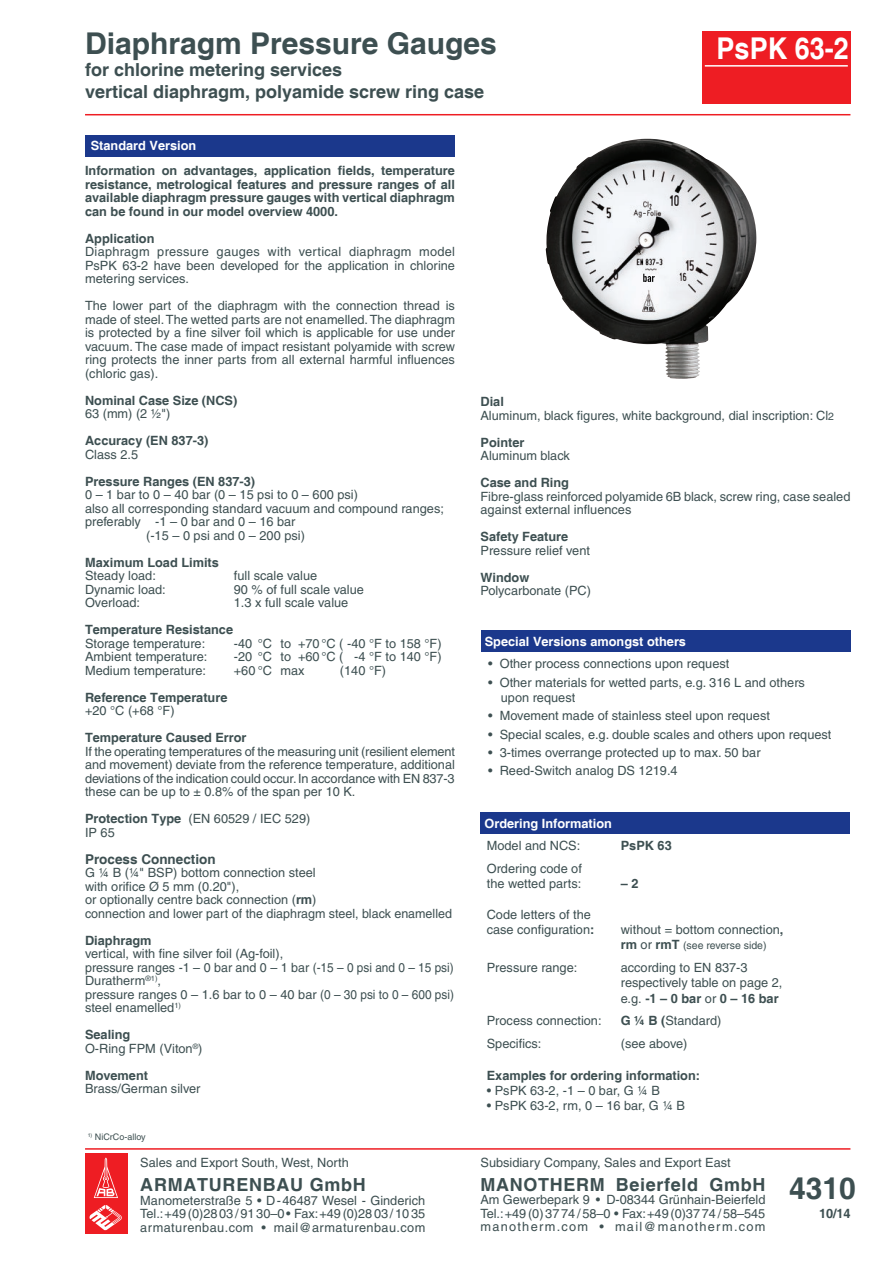
<style>
.page{position:relative;width:893px;height:1263px;background:#fff}
.page>*{position:absolute;margin:0;border:0;box-sizing:border-box;transform-origin:0 0}
.t1{font:700 30px "Helvetica";color:#3d4f51}
.t2{font:700 30px "Helvetica";color:#fff;scale:.9 1}
.t3{font:700 18px/21.6px "Helvetica";color:#3d4f51}
.t4{font:700 18px "Helvetica";letter-spacing:.035em;color:#3d4f51}
.t5{font:700 18px "Helvetica";letter-spacing:.04em;color:#3d4f51}
.t6{font:700 13.5px "Helvetica";color:#3d4f51}
.t7{font:12.75px/13.5px "Helvetica";color:#3d4f51}
.t8{font:700 12.75px/13.5px "Helvetica";color:#3d4f51;text-align:justify}
.t9{font:700 12.75px "Helvetica";color:#fff}
.t10{font:10.5px "Helvetica";color:#3d4f51}
.t11{font:9px "Helvetica";color:#3d4f51}
.s1{font-weight:700}
.s2{font-size:10.5px}
.s3{font-weight:700;font-size:12.75px}
.s4{font-size:12.75px}
.s5{font-size:6px;color:#fff}
</style>
<div class="page">
<img style="left:546px;top:139px;width:154px;height:240px">
<svg style="left:643px;top:274px;width:12px;height:8px"></svg>
<div style="left:702px;top:31px;width:148px;height:72px;background:#ee1d23"></div>
<hr style="left:705px;top:65px;width:143px;height:2px;background:#fff">
<div style="left:85px;top:135px;width:370px;height:21px;background:#1b388c"></div>
<hr style="left:85px;top:1148px;width:765px;height:2px;background:#ee1d23">
<div style="left:85px;top:1198px;width:43px;height:36px;background:#ee1d23"></div>
<svg style="left:89px;top:1205px;width:33px;height:25px"></svg>
<div style="left:85px;top:1153px;width:43px;height:48px;background:#ee1d23"></div>
<svg style="left:94px;top:1157px;width:24px;height:41px"></svg>
<div style="left:481px;top:630px;width:370px;height:22px;background:#1b388c"></div>
<div style="left:480px;top:812px;width:370px;height:22px;background:#1b388c"></div>
<hr style="left:85px;top:114px;width:765px;height:1px;background:#ee1d23">
<h1 class="t1" style="left:85px;top:25px;width:413px">Diaphragm Pressure Gauges</h1>
<h2 class="t3" style="left:85px;top:60px;width:401px">for chlorine metering services<br>vertical diaphragm, polyamide screw ring case</h2>
<p class="t9" style="left:91px;top:138px;width:107px">Standard Version</p>
<h1 class="t2" style="left:717px;top:30px;width:148px">PsPK 63-2</h1>
<p class="t8" style="left:85px;top:165px;width:371px">Information on advantages, application fields, temperature resistance, metrological features and pressure ranges of all available diaphragm pressure gauges with vertical diaphragm can be found in our model overview 4000.</p>
<p class="t8" style="left:85px;top:232px;width:71px">Application</p>
<p class="t7" style="left:85px;top:245px;width:372px;text-align:justify">Diaphragm pressure gauges with vertical diaphragm model PsPK 63-2 have been developed for the application in chlorine metering services.</p>
<p class="t7" style="left:85px;top:299px;width:371px;text-align:justify">The lower part of the diaphragm with the connection thread is made of steel. The wetted parts are not enamelled. The diaphragm is protected by a fine silver foil which is applicable for use under vacuum. The case made of impact resistant polyamide with screw ring protects the inner parts from all external harmful influences (chloric gas).</p>
<p class="t8" style="left:85px;top:394px;width:154px">Nominal Case Size (NCS)</p>
<p class="t7" style="left:85px;top:407px;width:87px">63 (mm) (2 ½")</p>
<p class="t8" style="left:85px;top:435px;width:125px">Accuracy (EN 837-3)</p>
<p class="t7" style="left:85px;top:447px;width:55px">Class 2.5</p>
<p class="t8" style="left:85px;top:475px;width:172px">Pressure Ranges (EN 837-3)</p>
<p class="t7" style="left:85px;top:488px;width:274px">0 – 1 bar to 0 – 40 bar (0 – 15 psi to 0 – 600 psi)</p>
<p class="t7" style="left:85px;top:501px;width:360px">also all corresponding standard vacuum and compound ranges;</p>
<p class="t7" style="left:85px;top:515px;width:212px">preferably -1 – 0 bar and 0 – 16 bar</p>
<p class="t7" style="left:146px;top:528px;width:160px">(-15 – 0 psi and 0 – 200 psi)</p>
<p class="t8" style="left:85px;top:556px;width:135px">Maximum Load Limits</p>
<p class="t7" style="left:85px;top:569px;width:72px">Steady load:</p>
<p class="t7" style="left:234px;top:569px;width:85px">full scale value</p>
<p class="t7" style="left:85px;top:582px;width:82px">Dynamic load:</p>
<p class="t7" style="left:234px;top:582px;width:132px">90 % of full scale value</p>
<p class="t7" style="left:85px;top:596px;width:57px">Overload:</p>
<p class="t7" style="left:234px;top:596px;width:116px">1.3 x full scale value</p>
<p class="t8" style="left:85px;top:624px;width:150px">Temperature Resistance</p>
<p class="t7" style="left:85px;top:636px;width:122px">Storage temperature:</p>
<p class="t7" style="left:234px;top:636px;width:209px">-40 °C to +70 °C ( -40 °F to 158 °F)</p>
<p class="t7" style="left:85px;top:650px;width:124px">Ambient temperature:</p>
<p class="t7" style="left:234px;top:650px;width:209px">-20 °C to +60 °C ( -4 °F to 140 °F)</p>
<p class="t7" style="left:85px;top:663px;width:123px">Medium temperature:</p>
<p class="t7" style="left:234px;top:663px;width:72px">+60 °C max</p>
<p class="t7" style="left:340px;top:663px;width:48px">(140 °F)</p>
<p class="t8" style="left:85px;top:691px;width:144px">Reference Temperature</p>
<p class="t7" style="left:85px;top:704px;width:91px">+20 °C (+68 °F)</p>
<p class="t8" style="left:85px;top:732px;width:163px">Temperature Caused Error</p>
<p class="t7" style="left:85px;top:745px;width:372px;text-align:justify">If the operating temperatures of the measuring unit (resilient element and movement) deviate from the reference temperature, additional deviations of the indication could occur. In accordance with EN 837-3 these can be up to ± 0.8% of the span per 10 K.</p>
<p class="t7" style="left:85px;top:812px;width:227px"><span class="s1">Protection Type</span> (EN 60529 / IEC 529)<br>IP 65</p>
<p class="t6" style="left:85px;top:851px;width:132px">Process Connection</p>
<p class="t7" style="left:85px;top:866px;width:368px">G ¼ B (¼" BSP) bottom connection steel<br>with orifice Ø 5 mm (0.20"),<br>or optionally centre back connection (<span class="s1">rm</span>)<br>connection and lower part of the diaphragm steel, black enamelled</p>
<p class="t8" style="left:85px;top:934px;width:68px">Diaphragm</p>
<p class="t7" style="left:85px;top:947px;width:370px">vertical, with fine silver foil (Ag-foil),<br>pressure ranges -1 – 0 bar and 0 – 1 bar (-15 – 0 psi and 0 – 15 psi)<br>Duratherm<sup>®1)</sup>,<br>pressure ranges 0 – 1.6 bar to 0 – 40 bar (0 – 30 psi to 0 – 600 psi) steel enamelled<sup>1)</sup></p>
<p class="t7" style="left:85px;top:1028px;width:119px"><span class="s1">Sealing<br></span>O-Ring FPM (Viton<sup>®</sup>)</p>
<p class="t8" style="left:85px;top:1069px;width:65px">Movement</p>
<p class="t7" style="left:85px;top:1082px;width:117px">Brass/German silver</p>
<p class="t11" style="left:88px;top:1132px;width:59px"><sup>1)</sup> NiCrCo-alloy</p>
<p class="t7" style="left:140px;top:1156px;width:210px">Sales and Export South, West, North</p>
<h2 class="t5" style="left:140px;top:1174px;width:227px">ARMATURENBAU GmbH</h2>
<p class="t7" style="left:140px;top:1193px;width:286px;text-align:justify">Manometerstraße 5 • D-46487 Wesel - Ginderich Tel.: +49 (0)28 03 / 91 30–0 • Fax: +49 (0)28 03 / 10 35 armaturenbau.com • mail@armaturenbau.com</p>
<p class="t7" style="left:480px;top:395px;width:355px"><span class="s1">Dial<br></span>Aluminum, black figures, white background, dial inscription: Cl<span class="s2">2</span></p>
<p class="t8" style="left:480px;top:436px;width:45px">Pointer</p>
<p class="t7" style="left:480px;top:449px;width:91px">Aluminum black</p>
<p class="t8" style="left:480px;top:477px;width:90px">Case and Ring</p>
<p class="t7" style="left:480px;top:490px;width:371px">Fibre-glass reinforced polyamide 6B black, screw ring, case sealed against external influences</p>
<p class="t8" style="left:480px;top:531px;width:89px">Safety Feature</p>
<p class="t7" style="left:480px;top:544px;width:111px">Pressure relief vent</p>
<p class="t8" style="left:480px;top:571px;width:50px">Window</p>
<p class="t7" style="left:480px;top:584px;width:112px">Polycarbonate (PC)</p>
<p class="t9" style="left:485px;top:634px;width:203px">Special Versions amongst others</p>
<p class="t7" style="left:488px;top:657px;width:243px">• Other process connections upon request</p>
<p class="t7" style="left:501px;top:674px;width:306px;line-height:15.3px;text-indent:-13px">• Other materials for wetted parts, e.g. 316 L and others upon request</p>
<p class="t7" style="left:488px;top:709px;width:283px">• Movement made of stainless steel upon request</p>
<p class="t7" style="left:488px;top:727px;width:345px">• Special scales, e.g. double scales and others upon request</p>
<p class="t7" style="left:488px;top:746px;width:274px">• 3-times overrange protected up to max. 50 bar</p>
<p class="t7" style="left:488px;top:764px;width:191px">• Reed-Switch analog DS 1219.4</p>
<p class="t9" style="left:484px;top:816px;width:129px">Ordering Information</p>
<p class="t7" style="left:487px;top:839px;width:95px">Model and NCS:</p>
<p class="t8" style="left:621px;top:839px;width:53px">PsPK 63</p>
<p class="t7" style="left:487px;top:860px;width:97px;line-height:15.3px">Ordering code of the wetted parts:</p>
<p class="t8" style="left:621px;top:877px;width:19px">– 2</p>
<p class="t7" style="left:487px;top:906px;width:109px;line-height:15.3px">Code letters of the case configuration<span class="s1">:</span></p>
<p class="t7" style="left:621px;top:923px;width:164px">without = bottom connection<span class="s1">,</span></p>
<p class="t10" style="left:621px;top:939px;width:147px"><span class="s3">rm</span> <span class="s4">or</span> <span class="s3">rmT</span> (see reverse side)</p>
<p class="t7" style="left:487px;top:961px;width:92px">Pressure range:</p>
<p class="t7" style="left:621px;top:960px;width:163px;line-height:15.3px">according to EN 837-3 respectively table on page 2, e.g. <span class="s1">-1 – 0 bar</span> or <span class="s1">0 – 16 bar</span></p>
<p class="t7" style="left:487px;top:1014px;width:116px">Process connection:</p>
<p class="t7" style="left:621px;top:1014px;width:102px"><span class="s1">G ¼ B (</span>Standard)</p>
<p class="t7" style="left:487px;top:1037px;width:56px">Specifics:</p>
<p class="t7" style="left:621px;top:1037px;width:68px">(see above)</p>
<p class="t8" style="left:487px;top:1069px;width:215px">Examples for ordering information:</p>
<p class="t7" style="left:487px;top:1084px;width:175px">• PsPK 63-2, -1 – 0 bar, G ¼ B</p>
<p class="t7" style="left:487px;top:1099px;width:200px">• PsPK 63-2, rm, 0 – 16 bar, G ¼ B</p>
<p class="t7" style="left:480px;top:1156px;width:252px">Subsidiary Company, Sales and Export East</p>
<h2 class="t4" style="left:480px;top:1173px;width:286px">MANOTHERM Beierfeld GmbH</h2>
<p class="t7" style="left:480px;top:1193px;width:286px;text-align:justify">Am Gewerbepark 9 • D-08344 Grünhain-Beierfeld Tel.: +49 (0) 37 74 / 58–0 • Fax: +49 (0)37 74 / 58–545 manotherm.com • mail@manotherm.com</p>
<h1 class="t1" style="left:789px;top:1170px;width:68px">4310</h1>
<p class="t8" style="left:813px;top:1207px;width:39px"><span class="s5">00</span>10/14</p>
</div>
